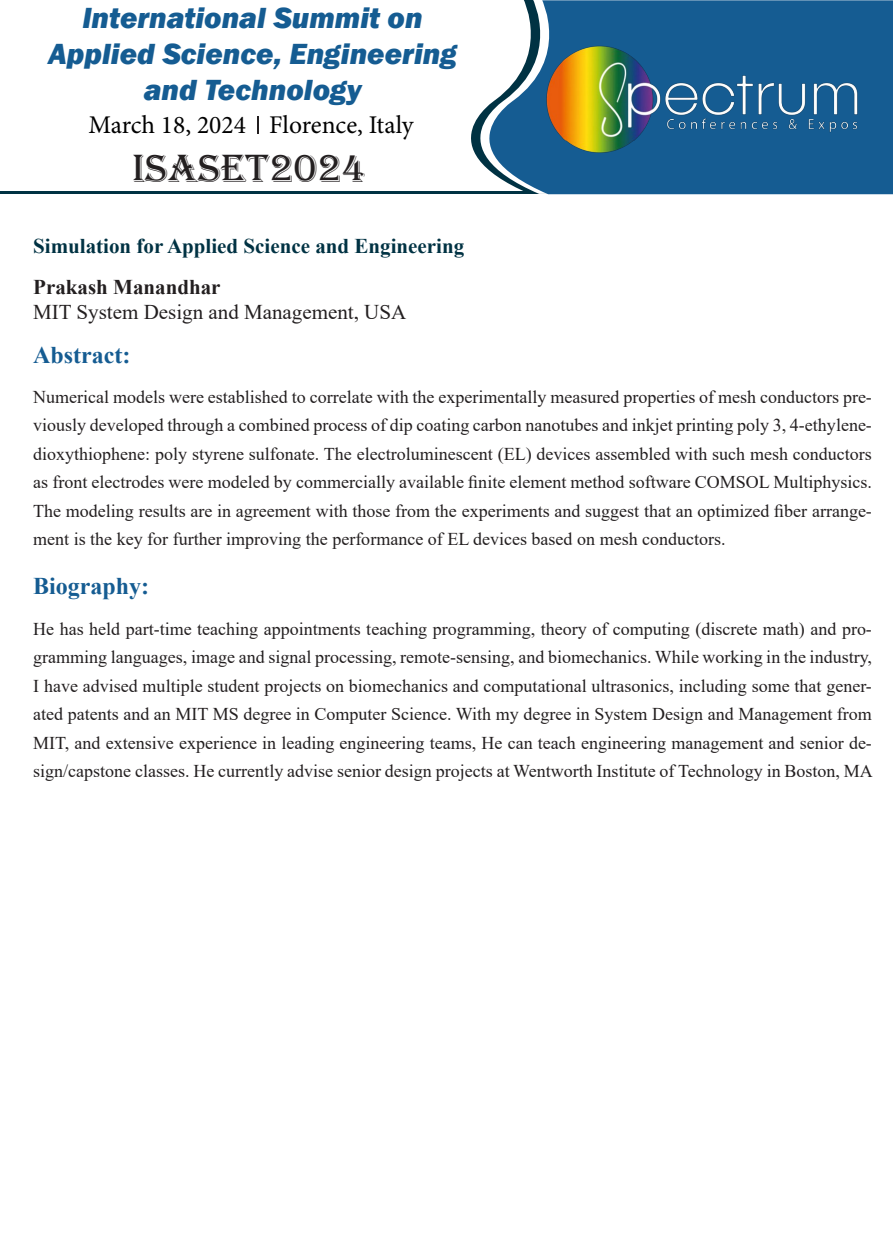
<style>
.page{position:relative;width:893px;height:1260px;background:#fff}
.page>*{position:absolute;margin:0;border:0;box-sizing:border-box;transform-origin:0 0}
.t1{font:40.5px "Algerian";color:#231f20}
.t2{font:italic 800 30px "Franklin Gothic";color:#155c92}
.t3{font:25.5px "Minion Pro";color:#000}
.t4{font:700 24px "Times New Roman";color:#155c92}
.t5{font:700 21px "Times New Roman";color:#003243}
.t6{font:21px "Times New Roman";color:#231f20}
.t7{font:700 21px "Times New Roman";color:#231f20}
.t8{font:18px/28.5px "Times New Roman";color:#231f20;text-align:justify}
</style>
<div class="page">
<hr style="left:0;top:192px;width:557px;height:2px;background:#003243">
<svg style="left:440px;top:0;width:452px;height:194px;fill:#155c92"></svg>
<img style="left:526px;top:18px;width:358px;height:163px">
<svg style="left:258px;top:116px;width:1px;height:18px"></svg>
<p class="t2" style="left:82px;top:-2px;width:341px">International Summit on</p>
<p class="t2" style="left:48px;top:34px;width:410px">Applied Science, Engineering</p>
<p class="t2" style="left:144px;top:70px;width:219px">and Technology</p>
<p class="t3" style="left:88px;top:108px;width:327px">March 18, 2024 Florence, Italy</p>
<p class="t1" style="left:133px;top:146px;width:235px">ISASET2024</p>
<p class="t5" style="left:33px;top:231px;width:432px">Simulation for Applied Science and Engineering</p>
<p class="t7" style="left:33px;top:271px;width:189px">Prakash Manandhar</p>
<p class="t6" style="left:33px;top:297px;width:374px">MIT System Design and Management, USA</p>
<p class="t4" style="left:33px;top:338px;width:99px">Abstract:</p>
<p class="t8" style="left:33px;top:382px;width:840px">Numerical models were established to correlate with the experimentally measured properties of mesh conductors pre&shy;viously developed through a combined process of dip coating carbon nanotubes and inkjet printing poly 3, 4-ethylene&shy;dioxythiophene: poly styrene sulfonate. The electroluminescent (EL) devices assembled with such mesh conductors as front electrodes were modeled by commercially available finite element method software COMSOL Multiphysics.<br>The modeling results are in agreement with those from the experiments and suggest that an optimized fiber arrange&shy;ment is the key for further improving the performance of EL devices based on mesh conductors.</p>
<p class="t4" style="left:33px;top:568px;width:118px">Biography:</p>
<p class="t8" style="left:33px;top:614px;width:841px">He has held part-time teaching appointments teaching programming, theory of computing (discrete math) and pro&shy;gramming languages, image and signal processing, remote-sensing, and biomechanics. While working in the industry, I have advised multiple student projects on biomechanics and computational ultrasonics, including some that gener&shy;ated patents and an MIT MS degree in Computer Science. With my degree in System Design and Management from MIT, and extensive experience in leading engineering teams, He can teach engineering management and senior de&shy;sign/capstone classes. He currently advise senior design projects at Wentworth Institute of Technology in Boston, MA</p>
</div>
